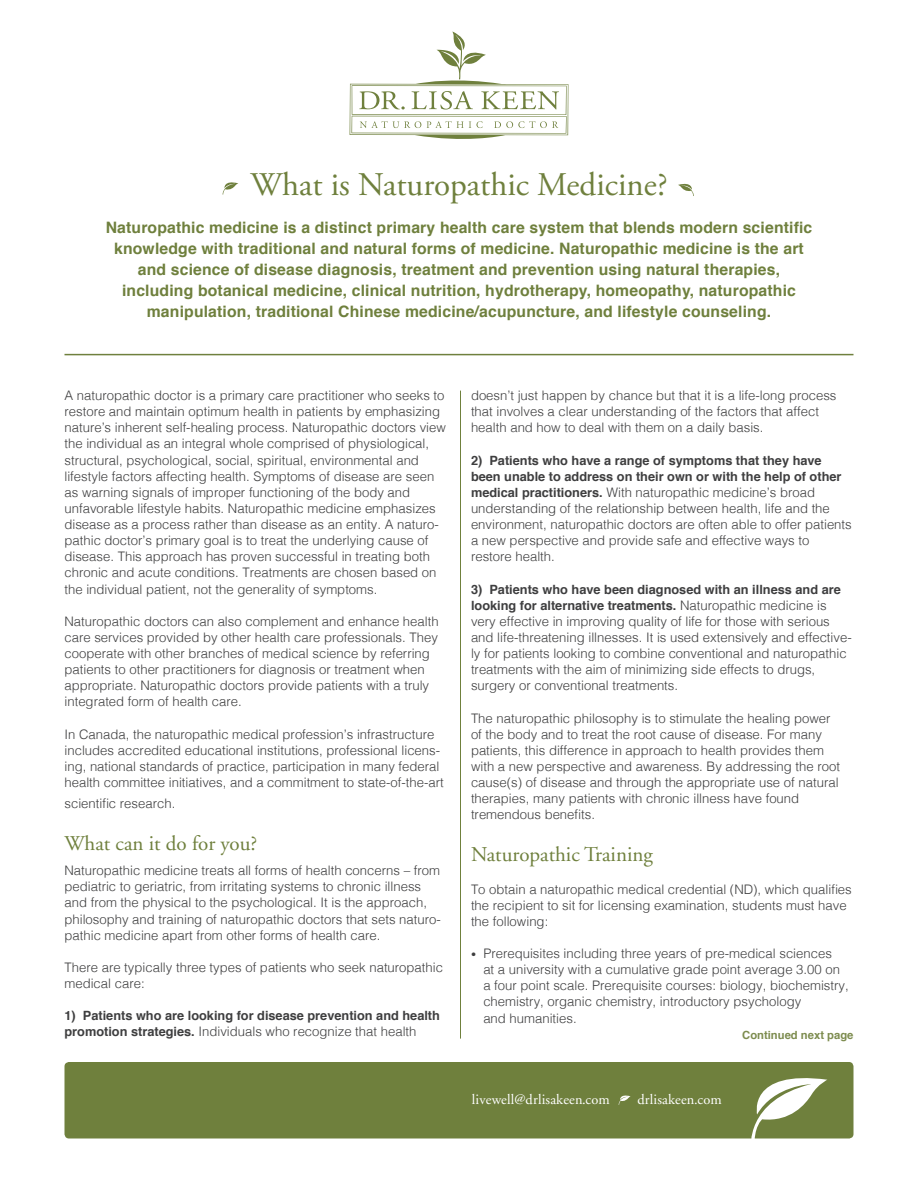
<style>
.page{position:relative;width:918px;height:1188px;background:#fff}
.page>*{position:absolute;margin:0;border:0;box-sizing:border-box;transform-origin:0 0}
.t1{font:33px "Adobe Garamond Pro";color:#6f803d}
.t2{font:21px "Adobe Garamond";color:#6f803d}
.t3{font:700 15.75px/21px "Helvetica";letter-spacing:.01em;color:#6f803d;text-align:center}
.t4{font:14.4px "Adobe Garamond";letter-spacing:.01em;color:#fff}
.t5{font:300 13.2px/16.2px "Helvetica";color:#3e3e3f}
.t6{font:700 12.75px/16.2px "Helvetica";color:#3e3e3f}
.t7{font:700 11.25px "Helvetica";color:#7d8c4f}
.s1{font-weight:700;font-size:12.75px}
.s2{font-weight:300;font-size:13.2px}
.s3{font-size:10.2px}
</style>
<div class="page">
<svg style="left:350px;top:31px;width:218px;height:108px"></svg>
<hr style="left:64px;top:354px;width:790px;height:1px;background:#6f803d">
<div style="left:64px;top:1062px;width:790px;height:76px;background:#6f803d;border-radius:4px"></div>
<svg style="left:745px;top:1078px;width:82px;height:61px"></svg>
<svg style="left:619px;top:1095px;width:12px;height:10px"></svg>
<hr style="left:460px;top:391px;width:1px;height:648px;background:#6f803d">
<svg style="left:222px;top:182px;width:16px;height:13px"></svg>
<svg style="left:678px;top:183px;width:16px;height:13px"></svg>
<p class="t1" style="left:250px;top:165px;width:419px">What is Naturopathic Medicine?</p>
<p class="t3" style="left:106px;top:217px;width:708px">Naturopathic medicine is a distinct primary health care system that blends modern scientific knowledge with traditional and natural forms of medicine. Naturopathic medicine is the art and science of disease diagnosis, treatment and prevention using natural therapies, including botanical medicine, clinical nutrition, hydrotherapy, homeopathy, naturopathic manipulation, traditional Chinese medicine/acupuncture, and lifestyle counseling.</p>
<p class="t5" style="left:64px;top:386px;width:383px">A naturopathic doctor is a primary care practitioner who seeks to restore and maintain optimum health in patients by emphasizing nature’s inherent self-healing process. Naturopathic doctors view the individual as an integral whole comprised of physiological, structural, psychological, social, spiritual, environmental and lifestyle factors affecting health. Symptoms of disease are seen as warning signals of improper functioning of the body and unfavorable lifestyle habits. Naturopathic medicine emphasizes disease as a process rather than disease as an entity. A naturo&shy;pathic doctor’s primary goal is to treat the underlying cause of disease. This approach has proven successful in treating both chronic and acute conditions. Treatments are chosen based on the individual patient, not the generality of symptoms.</p>
<p class="t5" style="left:64px;top:612px;width:376px">Naturopathic doctors can also complement and enhance health care services provided by other health care professionals. They cooperate with other branches of medical science by referring patients to other practitioners for diagnosis or treatment when appropriate. Naturopathic doctors provide patients with a truly integrated form of health care.</p>
<p class="t5" style="left:64px;top:725px;width:381px">In Canada, the naturopathic medical profession’s infrastructure includes accredited educational institutions, professional licens&shy;ing, national standards of practice, participation in many federal health committee initiatives, and a commitment to state-of-the-art</p>
<p class="t5" style="left:64px;top:794px;width:112px">scientific research.</p>
<p class="t2" style="left:64px;top:832px;width:194px">What can it do for you?</p>
<p class="t5" style="left:64px;top:861px;width:378px">Naturopathic medicine treats all forms of health concerns – from pediatric to geriatric, from irritating systems to chronic illness and from the physical to the psychological. It is the approach, philosophy and training of naturopathic doctors that sets naturo&shy;pathic medicine apart from other forms of health care.</p>
<p class="t5" style="left:64px;top:958px;width:380px">There are typically three types of patients who seek naturopathic medical care:</p>
<p class="t6" style="left:64px;top:1008px;width:377px">1) Patients who are looking for disease prevention and health</p>
<p class="t5" style="left:64px;top:1023px;width:354px"><span class="s1">promotion strategies.</span> Individuals who recognize that health</p>
<p class="t5" style="left:471px;top:386px;width:367px">doesn’t just happen by chance but that it is a life-long process that involves a clear understanding of the factors that affect health and how to deal with them on a daily basis.</p>
<p class="t6" style="left:471px;top:452px;width:372px">2) Patients who have a range of symptoms that they have been unable to address on their own or with the help of other</p>
<p class="t5" style="left:471px;top:483px;width:382px"><span class="s1">medical practitioners.</span> With naturopathic medicine’s broad understanding of the relationship between health, life and the environment, naturopathic doctors are often able to offer patients a new perspective and provide safe and effective ways to restore health.</p>
<p class="t6" style="left:471px;top:581px;width:371px">3) Patients who have been diagnosed with an illness and are looking for alternative treatments. <span class="s2">Naturopathic medicine is</span></p>
<p class="t5" style="left:471px;top:612px;width:382px">very effective in improving quality of life for those with serious and life-threatening illnesses. It is used extensively and effective&shy;ly for patients looking to combine conventional and naturopathic treatments with the aim of minimizing side effects to drugs, surgery or conventional treatments.</p>
<p class="t5" style="left:471px;top:709px;width:371px">The naturopathic philosophy is to stimulate the healing power of the body and to treat the root cause of disease. For many patients, this difference in approach to health provides them with a new perspective and awareness. By addressing the root cause(s) of disease and through the appropriate use of natural therapies, many patients with chronic illness have found tremendous benefits.</p>
<p class="t2" style="left:471px;top:843px;width:183px">Naturopathic Training</p>
<p class="t5" style="left:471px;top:880px;width:382px">To obtain a naturopathic medical credential (ND), which qualifies the recipient to sit for licensing examination, students must have the following:</p>
<p class="t5" style="left:483px;top:944px;width:367px;text-indent:-12px"><span class="s3">•</span> Prerequisites including three years of pre-medical sciences<br>at a university with a cumulative grade point average 3.00 on a four point scale. Prerequisite courses: biology, biochemistry, chemistry, organic chemistry, introductory psychology<br>and humanities.</p>
<p class="t7" style="left:742px;top:1026px;width:113px">Continued next page</p>
<p class="t4" style="left:472px;top:1091px;width:140px">livewell@drlisakeen.com</p>
<p class="t4" style="left:637px;top:1091px;width:86px">drlisakeen.com</p>
</div>
